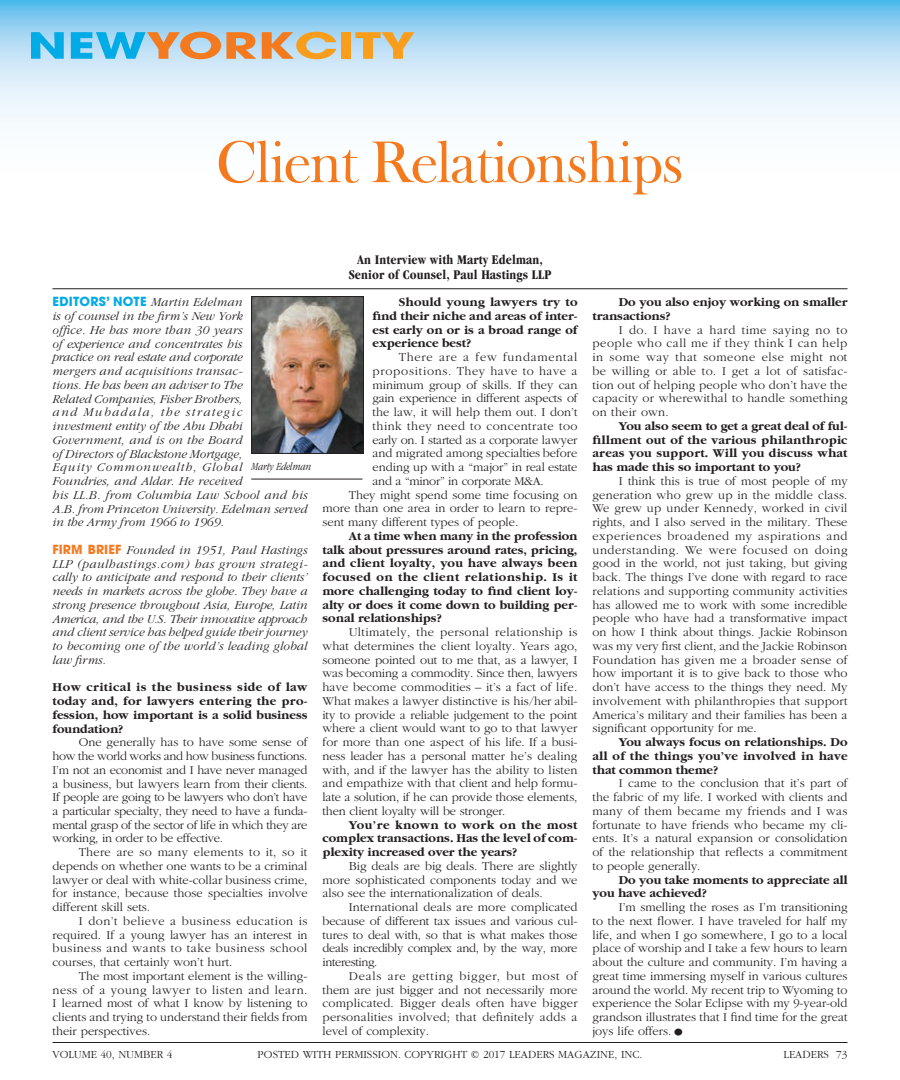
<style>
.page{position:relative;width:900px;height:1080px;background:#fff}
.page>*{position:absolute;margin:0;border:0;box-sizing:border-box;transform-origin:0 0}
.t1{font:60px "Frys Baskerville BT";letter-spacing:-.04em;color:#f47a20}
.t2{font:700 35.88px "Avant Garde";color:#f47a20;scale:1.46 1}
.t3{font:700 condensed 13.75px/15px "Garamond";letter-spacing:.01em;color:#231f20;text-align:center}
.t4{font:300 12.5px/13.8px "Garamond";color:#231f20;text-align:justify}
.t5{font:700 12.5px/13.8px "Garamond";color:#231f20;text-align:justify}
.t6{font:italic 300 12.5px/13.8px "Garamond";letter-spacing:.005em;color:#231f20}
.t7{font:300 12.5px "Garamond";letter-spacing:-.02em;color:#231f20}
.t8{font:300 12.5px "Garamond";letter-spacing:.06em;color:#231f20}
.t9{font:300 12.5px "Garamond";letter-spacing:.04em;color:#231f20}
.t10{font:300 11.25px "Garamond";color:#231f20}
.t11{font:italic 300 condensed 11.25px "Garamond";color:#231f20}
.s1{color:#00abe6}
.s2{color:#f99d1c}
.s3{font-family:"Avant Garde";font-weight:700;font-style:normal;color:#00abe6}
.s4{font-family:"Avant Garde";font-weight:700;font-style:normal;color:#f47a20}
.s5{font-size:22.5px}
</style>
<div class="page">
<svg style="left:0;top:0;width:900px;height:123px;background:#bee1f6"></svg>
<img style="left:253px;top:298px;width:109px;height:154px">
<div style="left:251px;top:296px;width:113px;height:158px;border:1px solid #231f20"></div>
<hr style="left:251px;top:479px;width:111px;height:1px;background:#231f20">
<hr style="left:52px;top:288px;width:796px;height:1px;background:#231f20">
<hr style="left:52px;top:1042px;width:796px;height:1px;background:#231f20">
<h2 class="t2" style="left:28px;top:22px;width:267px"><span class="s1">NEW</span>YORK<span class="s2">CITY</span></h2>
<h1 class="t1" style="left:216px;top:125px;width:470px">Client Relationships</h1>
<p class="t6" style="left:52px;top:296px;width:257px"><span class="s3">EDITORS’ NOTE</span> Martin Edelman<br>is of counsel in the firm’s New York<br>office. He has more than 30 years<br>of experience and concentrates his<br>practice on real estate and corporate<br>mergers and acquisitions transac-<br>tions. He has been an adviser to The<br>Related Companies, Fisher Brothers,<br>and Mubadala, the strategic<br>investment entity of the Abu Dhabi Government, and is on the Board<br>of Directors of Blackstone Mortgage,<br>Equity Commonwealth, Global<br>Foundries, and Aldar. He received<br>his LL.B. from Columbia Law School and his A.B. from Princeton University. Edelman served in the Army from 1966 to 1969.</p>
<p class="t6" style="left:52px;top:543px;width:257px;text-align:justify"><span class="s4">FIRM BRIEF</span> Founded in 1951, Paul Hastings LLP (paulhastings.com) has grown strategi&shy;cally to anticipate and respond to their clients’ needs in markets across the globe. They have a strong presence throughout Asia, Europe, Latin America, and the U.S. Their innovative approach and client service has helped guide their journey to becoming one of the world’s leading global law firms.</p>
<p class="t5" style="left:52px;top:681px;width:257px">How critical is the business side of law today and, for lawyers entering the pro&shy;fession, how important is a solid business foundation?</p>
<p class="t4" style="left:52px;top:736px;width:257px;text-indent:26px">One generally has to have some sense of how the world works and how business functions.<br>I’m not an economist and I have never managed a business, but lawyers learn from their clients.<br>If people are going to be lawyers who don’t have a particular specialty, they need to have a funda&shy;mental grasp of the sector of life in which they are working, in order to be effective.</p>
<p class="t4" style="left:52px;top:846px;width:257px;text-indent:26px">There are so many elements to it, so it depends on whether one wants to be a criminal lawyer or deal with white-collar business crime, for instance, because those specialties involve different skill sets.</p>
<p class="t4" style="left:52px;top:914px;width:257px;text-indent:26px">I don’t believe a business education is required. If a young lawyer has an interest in business and wants to take business school courses, that certainly won’t hurt.</p>
<p class="t4" style="left:52px;top:969px;width:257px;text-indent:26px">The most important element is the willing&shy;ness of a young lawyer to listen and learn.<br>I learned most of what I know by listening to clients and trying to understand their fields from their perspectives.</p>
<p class="t11" style="left:251px;top:460px;width:61px">Marty Edelman</p>
<p class="t3" style="left:349px;top:252px;width:204px">An Interview with Marty Edelman,<br>Senior of Counsel, Paul Hastings LLP</p>
<p class="t5" style="left:372px;top:296px;width:207px;text-indent:26px">Should young lawyers try to find their niche and areas of inter&shy;est early on or is a broad range of experience best?</p>
<p class="t8" style="left:399px;top:351px;width:180px">There are a few fundamental</p>
<p class="t8" style="left:372px;top:364px;width:207px">propositions. They have to have a</p>
<p class="t4" style="left:372px;top:378px;width:206px">minimum group of skills. If they can</p>
<p class="t4" style="left:372px;top:392px;width:207px">gain experience in different aspects of</p>
<p class="t4" style="left:372px;top:406px;width:207px">the law, it will help them out. I don’t</p>
<p class="t9" style="left:372px;top:419px;width:207px">think they need to concentrate too</p>
<p class="t7" style="left:372px;top:433px;width:207px">early on. I started as a corporate lawyer</p>
<p class="t4" style="left:372px;top:447px;width:206px">and migrated among specialties before</p>
<p class="t4" style="left:372px;top:461px;width:206px">ending up with a “major” in real estate</p>
<p class="t7" style="left:372px;top:474px;width:173px">and a “minor” in corporate M&amp;A.</p>
<p class="t4" style="left:349px;top:488px;width:230px">They might spend some time focusing on</p>
<p class="t4" style="left:322px;top:502px;width:256px">more than one area in order to learn to repre-</p>
<p class="t4" style="left:322px;top:516px;width:197px">sent many different types of people.</p>
<p class="t5" style="left:322px;top:529px;width:257px;text-indent:26px">At a time when many in the profession talk about pressures around rates, pricing, and client loyalty, you have always been focused on the client relationship. Is it more challenging today to find client loy&shy;alty or does it come down to building per&shy;sonal relationships?</p>
<p class="t4" style="left:322px;top:626px;width:257px;text-indent:26px">Ultimately, the personal relationship is what determines the client loyalty. Years ago, someone pointed out to me that, as a lawyer, I was becoming a commodity. Since then, lawyers have become commodities – it’s a fact of life.<br>What makes a lawyer distinctive is his/her abil&shy;ity to provide a reliable judgement to the point where a client would want to go to that lawyer for more than one aspect of his life. If a busi&shy;ness leader has a personal matter he’s dealing with, and if the lawyer has the ability to listen and empathize with that client and help formu&shy;late a solution, if he can provide those elements, then client loyalty will be stronger.</p>
<p class="t5" style="left:322px;top:818px;width:257px;text-indent:26px">You’re known to work on the most complex transactions. Has the level of com&shy;plexity increased over the years?</p>
<p class="t4" style="left:322px;top:859px;width:257px;text-indent:26px">Big deals are big deals. There are slightly more sophisticated components today and we also see the internationalization of deals.</p>
<p class="t4" style="left:322px;top:901px;width:257px;text-indent:26px">International deals are more complicated because of different tax issues and various cul&shy;tures to deal with, so that is what makes those deals incredibly complex and, by the way, more interesting.</p>
<p class="t4" style="left:322px;top:969px;width:257px;text-indent:26px">Deals are getting bigger, but most of them are just bigger and not necessarily more complicated. Bigger deals often have bigger personalities involved; that definitely adds a level of complexity.</p>
<p class="t5" style="left:593px;top:296px;width:257px;text-indent:26px">Do you also enjoy working on smaller transactions?</p>
<p class="t4" style="left:593px;top:323px;width:257px;text-indent:26px">I do. I have a hard time saying no to people who call me if they think I can help in some way that someone else might not be willing or able to. I get a lot of satisfac&shy;tion out of helping people who don’t have the capacity or wherewithal to handle something on their own.</p>
<p class="t5" style="left:593px;top:419px;width:257px;text-indent:26px">You also seem to get a great deal of ful&shy;fillment out of the various philanthropic areas you support. Will you discuss what has made this so important to you?</p>
<p class="t4" style="left:593px;top:474px;width:257px;text-indent:26px">I think this is true of most people of my generation who grew up in the middle class.<br>We grew up under Kennedy, worked in civil rights, and I also served in the military. These experiences broadened my aspirations and understanding. We were focused on doing good in the world, not just taking, but giving back. The things I’ve done with regard to race relations and supporting community activities has allowed me to work with some incredible people who have had a transformative impact on how I think about things. Jackie Robinson was my very first client, and the Jackie Robinson Foundation has given me a broader sense of how important it is to give back to those who don’t have access to the things they need. My involvement with philanthropies that support America’s military and their families has been a significant opportunity for me.</p>
<p class="t5" style="left:593px;top:736px;width:257px;text-indent:26px">You always focus on relationships. Do all of the things you’ve involved in have that common theme?</p>
<p class="t4" style="left:593px;top:777px;width:257px;text-indent:26px">I came to the conclusion that it’s part of the fabric of my life. I worked with clients and many of them became my friends and I was fortunate to have friends who became my cli&shy;ents. It’s a natural expansion or consolidation of the relationship that reflects a commitment to people generally.</p>
<p class="t5" style="left:593px;top:873px;width:257px;text-indent:26px">Do you take moments to appreciate all you have achieved?</p>
<p class="t4" style="left:593px;top:901px;width:257px;text-indent:26px">I’m smelling the roses as I’m transitioning to the next flower. I have traveled for half my life, and when I go somewhere, I go to a local place of worship and I take a few hours to learn about the culture and community. I’m having a great time immersing myself in various cultures around the world. My recent trip to Wyoming to experience the Solar Eclipse with my 9-year-old grandson illustrates that I find time for the great joys life offers.<span class="s5">•</span></p>
<p class="t10" style="left:52px;top:1048px;width:121px">VOLUME 40, NUMBER 4</p>
<p class="t10" style="left:258px;top:1048px;width:386px">POSTED WITH PERMISSION. COPYRIGHT © 2017 LEADERS MAGAZINE, INC.</p>
<p class="t10" style="left:784px;top:1048px;width:65px">LEADERS 73</p>
</div>
